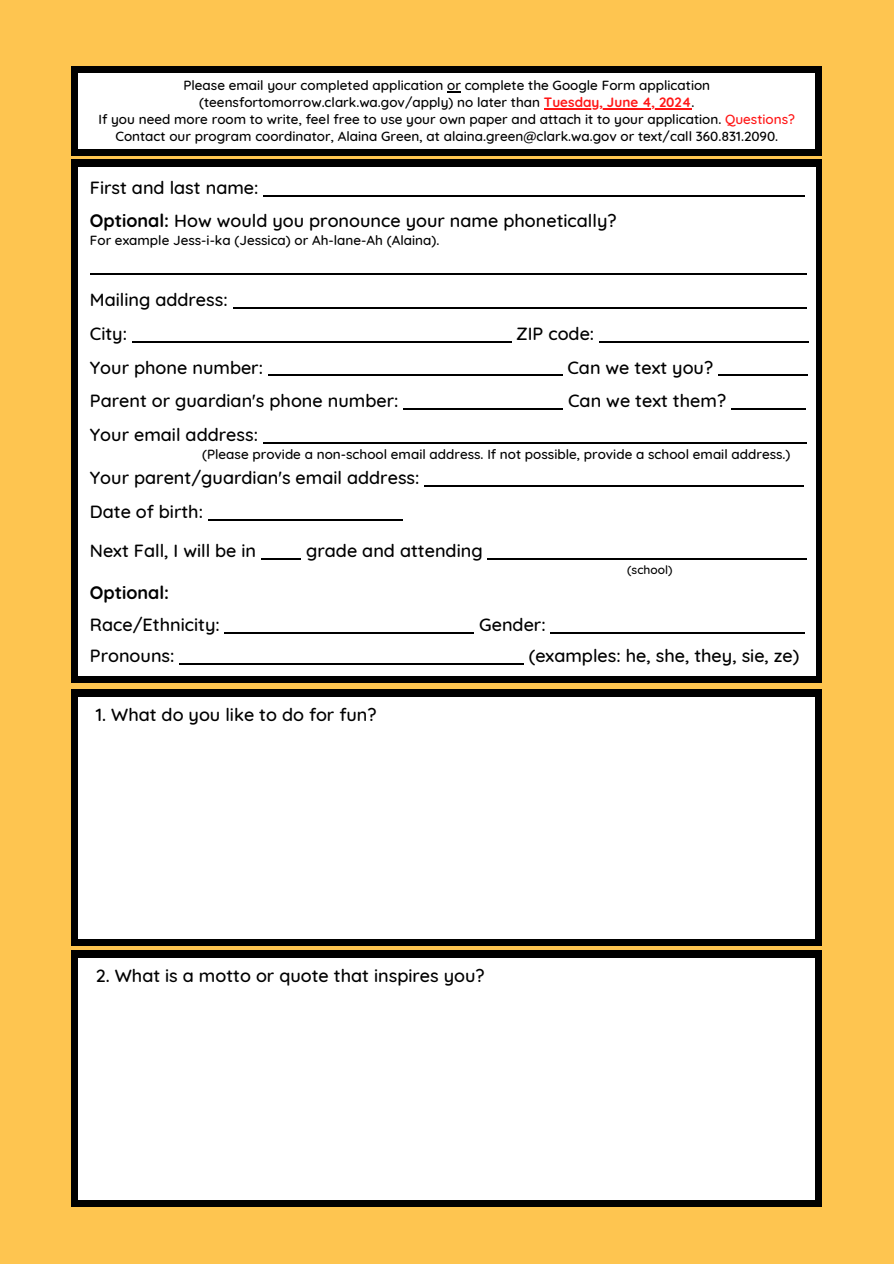
<style>
.page{position:relative;width:894px;height:1264px;background:#fff}
.page>*{position:absolute;margin:0;border:0;box-sizing:border-box;transform-origin:0 0}
.t1{font:500 18px/31.5px "Quicksand";color:#000}
.t2{font:500 13.5px/16.8px "Quicksand";color:#000;text-align:center}
.t3{font:500 12px "Quicksand";color:#000}
.s1{font-weight:700;color:#ff1616}
.s2{color:#ff1616}
.s3{font-weight:700}
</style>
<div class="page">
<div style="left:0;top:0;width:893px;height:1263px;background:#fec550"></div>
<div style="left:72px;top:66px;width:749px;height:89px;background:#000"></div>
<div style="left:78px;top:73px;width:737px;height:75px;background:#fff"></div>
<svg style="left:447px;top:92px;width:14px;height:1px"></svg>
<hr style="left:543px;top:108px;width:148px;height:2px;background:#ff1616">
<div style="left:72px;top:159px;width:749px;height:523px;background:#000"></div>
<div style="left:78px;top:167px;width:737px;height:508px;background:#fff"></div>
<hr style="left:263px;top:195px;width:170px;height:1px;background:#000">
<svg style="left:433px;top:195px;width:12px;height:1px"></svg>
<hr style="left:445px;top:195px;width:359px;height:1px;background:#000">
<hr style="left:90px;top:273px;width:715px;height:2px;background:#000">
<hr style="left:233px;top:307px;width:573px;height:2px;background:#000">
<hr style="left:132px;top:341px;width:379px;height:1px;background:#000">
<hr style="left:599px;top:341px;width:209px;height:1px;background:#000">
<hr style="left:268px;top:374px;width:294px;height:2px;background:#000">
<hr style="left:718px;top:374px;width:89px;height:2px;background:#000">
<hr style="left:403px;top:408px;width:160px;height:2px;background:#000">
<hr style="left:731px;top:408px;width:74px;height:2px;background:#000">
<hr style="left:263px;top:442px;width:543px;height:2px;background:#000">
<hr style="left:424px;top:485px;width:379px;height:2px;background:#000">
<hr style="left:208px;top:519px;width:194px;height:1px;background:#000">
<hr style="left:261px;top:558px;width:40px;height:2px;background:#000">
<hr style="left:487px;top:558px;width:319px;height:2px;background:#000">
<hr style="left:225px;top:631px;width:249px;height:2px;background:#000">
<hr style="left:550px;top:631px;width:254px;height:2px;background:#000">
<hr style="left:179px;top:663px;width:344px;height:2px;background:#000">
<div style="left:72px;top:689px;width:749px;height:256px;background:#000"></div>
<div style="left:78px;top:697px;width:737px;height:241px;background:#fff"></div>
<div style="left:72px;top:950px;width:749px;height:256px;background:#000"></div>
<div style="left:78px;top:958px;width:737px;height:241px;background:#fff"></div>
<p class="t2" style="left:183px;top:77px;width:528px">Please email your completed application or complete the Google Form application (teensfortomorrow.clark.wa.gov/apply) no later than <span class="s1">Tuesday, June 4, 2024</span>.</p>
<p class="t2" style="left:98px;top:111px;width:697px">If you need more room to write, feel free to use your own paper and attach it to your application. <span class="s2">Questions?<br></span>Contact our program coordinator, Alaina Green, at alaina.green@clark.wa.gov or text/call 360.831.2090.</p>
<h1 class="t1" style="left:90px;top:171px;width:170px">First and last name:</h1>
<p class="t1" style="left:90px;top:205px;width:528px"><span class="s3">Optional:</span> How would you pronounce your name phonetically?</p>
<p class="t2" style="left:90px;top:232px;width:351px">For example Jess-i-ka (Jessica) or Ah-lane-Ah (Alaina).</p>
<h1 class="t1" style="left:90px;top:283px;width:139px">Mailing address:</h1>
<h1 class="t1" style="left:90px;top:317px;width:39px">City:</h1>
<h1 class="t1" style="left:516px;top:317px;width:79px">ZIP code:</h1>
<h1 class="t1" style="left:90px;top:351px;width:175px">Your phone number:</h1>
<h1 class="t1" style="left:567px;top:351px;width:147px">Can we text you?</h1>
<h1 class="t1" style="left:90px;top:385px;width:310px">Parent or guardian's phone number:</h1>
<h1 class="t1" style="left:568px;top:385px;width:159px">Can we text them?</h1>
<p class="t1" style="left:90px;top:418px;width:169px">Your email address:</p>
<p class="t2" style="left:202px;top:445px;width:589px">(Please provide a non-school email address. If not possible, provide a school email address.)</p>
<h1 class="t1" style="left:90px;top:461px;width:331px">Your parent/guardian's email address:</h1>
<h1 class="t1" style="left:90px;top:495px;width:115px">Date of birth:</h1>
<h1 class="t1" style="left:90px;top:534px;width:168px">Next Fall, I will be in</h1>
<h1 class="t1" style="left:306px;top:534px;width:178px">grade and attending</h1>
<h1 class="t3" style="left:627px;top:561px;width:47px">(school)</h1>
<h1 class="t1" style="left:90px;top:576px;width:131px"><span class="s3">Optional:<br></span>Race/Ethnicity:</h1>
<h1 class="t1" style="left:479px;top:608px;width:68px">Gender:</h1>
<h1 class="t1" style="left:90px;top:639px;width:86px">Pronouns:</h1>
<h1 class="t1" style="left:528px;top:639px;width:272px">(examples: he, she, they, sie, ze)</h1>
<h1 class="t1" style="left:96px;top:698px;width:282px">1. What do you like to do for fun?</h1>
<h1 class="t1" style="left:96px;top:959px;width:390px">2. What is a motto or quote that inspires you?</h1>
</div>
